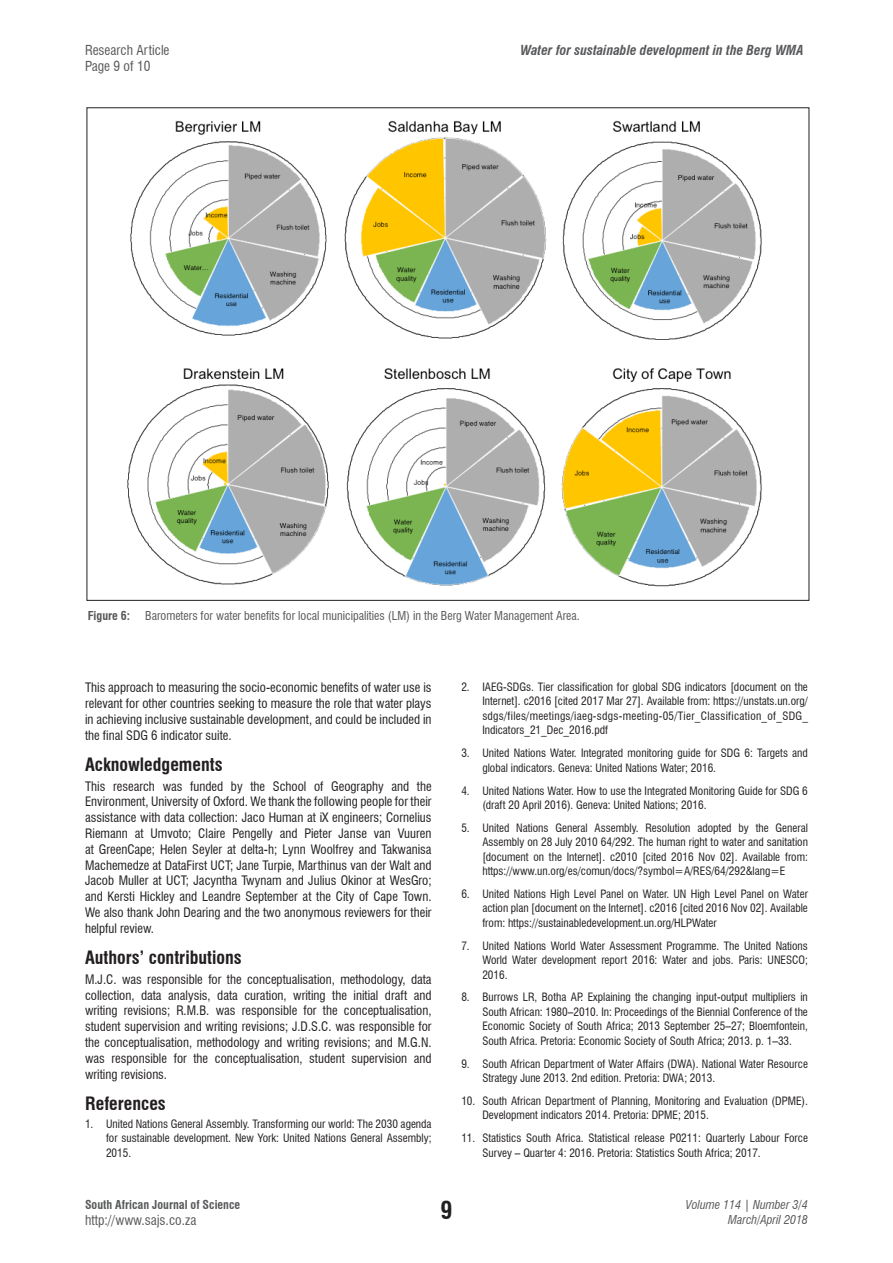
<style>
.page{position:relative;width:893px;height:1263px;background:#fff}
.page>*{position:absolute;margin:0;border:0;box-sizing:border-box;transform-origin:0 0}
.t1{font:700 condensed 24px "Swiss 721 BT";color:#231f20}
.Heading_1{font:700 condensed 18px "Swiss 721 BT";color:#231f20}
.HEADER_top{font:condensed 13.5px "Swiss 721 BT";color:#57585a}
.HEADER_top-2{font:italic 700 condensed 13.5px "Swiss 721 BT";color:#57585a}
.BODY{font:condensed 12.75px/15.8px "Swiss 721 BT";color:#231f20;text-align:justify}
.FIG_caption{font:condensed 12px "Swiss 721 BT";color:#57585a}
.FIG_caption-2{font:700 condensed 12px "Swiss 721 BT";color:#57585a}
.t2{font:italic condensed 12px/14.4px "Swiss 721 BT";color:#57585a;text-align:right}
.t3{font:condensed 11.25px/14.4px "Swiss 721 BT";color:#231f20;text-align:justify}
</style>
<div class="page">
<img style="left:127px;top:120px;width:635px;height:467px">
<p class="HEADER_top" style="left:85px;top:42px;width:86px">Research Article</p>
<p class="HEADER_top-2" style="left:520px;top:42px;width:285px">Water for sustainable development in the Berg WMA</p>
<p class="HEADER_top" style="left:85px;top:58px;width:67px">Page 9 of 10</p>
<p class="FIG_caption-2" style="left:88px;top:608px;width:44px">Figure 6:</p>
<p class="FIG_caption" style="left:145px;top:608px;width:436px">Barometers for water benefits for local municipalities (LM) in the Berg Water Management Area.</p>
<p class="BODY" style="left:85px;top:680px;width:348px">This approach to measuring the socio-economic benefits of water use is relevant for other countries seeking to measure the role that water plays in achieving inclusive sustainable development, and could be included in the final SDG 6 indicator suite.</p>
<p class="Heading_1" style="left:85px;top:753px;width:139px">Acknowledgements</p>
<p class="BODY" style="left:85px;top:778px;width:348px">This research was funded by the School of Geography and the Environment, University of Oxford. We thank the following people for their assistance with data collection: Jaco Human at iX engineers; Cornelius Riemann at Umvoto; Claire Pengelly and Pieter Janse van Vuuren at GreenCape; Helen Seyler at delta-h; Lynn Woolfrey and Takwanisa Machemedze at DataFirst UCT; Jane Turpie, Marthinus van der Walt and Jacob Muller at UCT; Jacyntha Twynam and Julius Okinor at WesGro; and Kersti Hickley and Leandre September at the City of Cape Town.<br>We also thank John Dearing and the two anonymous reviewers for their helpful review.</p>
<p class="Heading_1" style="left:85px;top:946px;width:158px">Authors’ contributions</p>
<p class="BODY" style="left:85px;top:971px;width:348px">M.J.C. was responsible for the conceptualisation, methodology, data collection, data analysis, data curation, writing the initial draft and writing revisions; R.M.B. was responsible for the conceptualisation, student supervision and writing revisions; J.D.S.C. was responsible for the conceptualisation, methodology and writing revisions; and M.G.N. was responsible for the conceptualisation, student supervision and writing revisions.</p>
<p class="Heading_1" style="left:85px;top:1092px;width:82px">References</p>
<p class="t3" style="left:106px;top:1117px;width:327px;text-indent:-21px">1. United Nations General Assembly. Transforming our world: The 2030 agenda for sustainable development. New York: United Nations General Assembly; 2015.</p>
<p class="t3" style="left:482px;top:680px;width:327px;text-indent:-21px">2. IAEG-SDGs. Tier classification for global SDG indicators [document on the Internet]. c2016 [cited 2017 Mar 27]. Available from: https://unstats.un.org/ sdgs/files/meetings/iaeg-sdgs-meeting-05/Tier_Classification_of_SDG_ Indicators_21_Dec_2016.pdf</p>
<p class="t3" style="left:482px;top:746px;width:327px;text-indent:-21px">3. United Nations Water. Integrated monitoring guide for SDG 6: Targets and global indicators. Geneva: United Nations Water; 2016.</p>
<p class="t3" style="left:482px;top:783px;width:327px;text-indent:-21px">4. United Nations Water. How to use the Integrated Monitoring Guide for SDG 6 (draft 20 April 2016). Geneva: United Nations; 2016.</p>
<p class="t3" style="left:482px;top:820px;width:327px;text-indent:-21px">5. United Nations General Assembly. Resolution adopted by the General Assembly on 28 July 2010 64/292. The human right to water and sanitation [document on the Internet]. c2010 [cited 2016 Nov 02]. Available from: https://www.un.org/es/comun/docs/?symbol=A/RES/64/292&amp;lang=E</p>
<p class="t3" style="left:482px;top:887px;width:327px;text-indent:-21px">6. United Nations High Level Panel on Water. UN High Level Panel on Water action plan [document on the Internet]. c2016 [cited 2016 Nov 02]. Available from: https://sustainabledevelopment.un.org/HLPWater</p>
<p class="t3" style="left:482px;top:938px;width:327px;text-indent:-21px">7. United Nations World Water Assessment Programme. The United Nations World Water development report 2016: Water and jobs. Paris: UNESCO; 2016.</p>
<p class="t3" style="left:482px;top:990px;width:327px;text-indent:-21px">8. Burrows LR, Botha AP. Explaining the changing input-output multipliers in South African: 1980–2010. In: Proceedings of the Biennial Conference of the Economic Society of South Africa; 2013 September 25–27; Bloemfontein, South Africa. Pretoria: Economic Society of South Africa; 2013. p. 1–33.</p>
<p class="t3" style="left:482px;top:1056px;width:327px;text-indent:-21px">9. South African Department of Water Affairs (DWA). National Water Resource<br>Strategy June 2013. 2nd edition. Pretoria: DWA; 2013.</p>
<p class="t3" style="left:482px;top:1094px;width:327px;text-indent:-21px">10. South African Department of Planning, Monitoring and Evaluation (DPME).<br>Development indicators 2014. Pretoria: DPME; 2015.</p>
<p class="t3" style="left:482px;top:1131px;width:327px;text-indent:-21px">11. Statistics South Africa. Statistical release P0211: Quarterly Labour Force<br>Survey – Quarter 4: 2016. Pretoria: Statistics South Africa; 2017.</p>
<p class="FIG_caption-2" style="left:85px;top:1197px;width:157px">South African Journal of Science</p>
<p class="HEADER_top" style="left:85px;top:1212px;width:113px">http://www.sajs.co.za</p>
<h1 class="t1" style="left:440px;top:1195px;width:13px">9</h1>
<p class="t2" style="left:686px;top:1198px;width:124px">Volume 114 | Number 3/4<br>March/April 2018</p>
</div>
